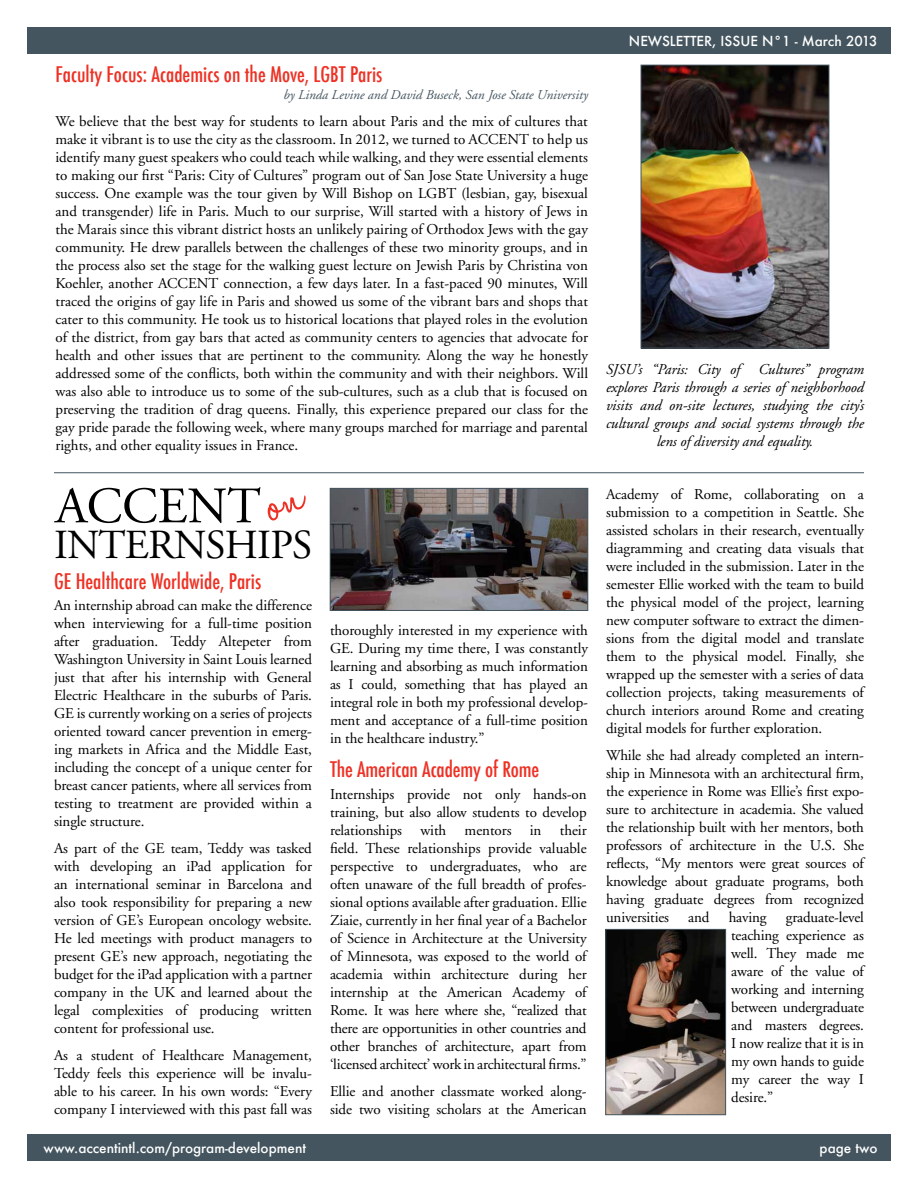
<style>
.page{position:relative;width:918px;height:1188px;background:#fff}
.page>*{position:absolute;margin:0;border:0;box-sizing:border-box;transform-origin:0 0}
.t1{font:51px "Adobe Garamond Pro";color:#000}
.t2{font:41.25px "Adobe Garamond Pro";letter-spacing:-.02em;color:#000}
.t3{font:500 condensed 21px "Futura";color:#ed3124}
.t4{font:15px/18px "Adobe Garamond";letter-spacing:-.005em;color:#000;text-align:justify}
.t5{font:italic 15px/18px "Adobe Garamond";letter-spacing:-.005em;color:#000;text-align:center}
.t6{font:500 13.5px "Futura";color:#fffffe}
.t7{font:italic 13.5px "Adobe Garamond";color:#455560}
</style>
<div class="page">
<div style="left:27px;top:1134px;width:864px;height:27px;background:#445560"></div>
<div style="left:27px;top:27px;width:864px;height:27px;background:#445560"></div>
<hr style="left:54px;top:472px;width:810px;height:1px;background:#445560">
<img style="left:332px;top:490px;width:254px;height:119px">
<div style="left:330px;top:488px;width:258px;height:123px;border:1px solid #445560"></div>
<img style="left:608px;top:931px;width:116px;height:182px">
<div style="left:606px;top:929px;width:120px;height:186px;border:1px solid #445560"></div>
<img style="left:643px;top:67px;width:184px;height:279px">
<div style="left:641px;top:65px;width:188px;height:283px;border:1px solid #445560"></div>
<h3 class="t3" style="left:55px;top:61px;width:329px">Faculty Focus: Academics on the Move, LGBT Paris</h3>
<p class="t7" style="left:284px;top:87px;width:306px">by Linda Levine and David Buseck, San Jose State University</p>
<p class="t4" style="left:55px;top:112px;width:534px">We believe that the best way for students to learn about Paris and the mix of cultures that make it vibrant is to use the city as the classroom. In 2012, we turned to ACCENT to help us identify many guest speakers who could teach while walking, and they were essential elements to making our first “Paris: City of Cultures” program out of San Jose State University a huge success. One example was the tour given by Will Bishop on LGBT (lesbian, gay, bisexual and transgender) life in Paris. Much to our surprise, Will started with a history of Jews in the Marais since this vibrant district hosts an unlikely pairing of Orthodox Jews with the gay community. He drew parallels between the challenges of these two minority groups, and in the process also set the stage for the walking guest lecture on Jewish Paris by Christina von Koehler, another ACCENT connection, a few days later. In a fast-paced 90 minutes, Will traced the origins of gay life in Paris and showed us some of the vibrant bars and shops that cater to this community. He took us to historical locations that played roles in the evolution of the district, from gay bars that acted as community centers to agencies that advocate for health and other issues that are pertinent to the community. Along the way he honestly addressed some of the conflicts, both within the community and with their neighbors. Will was also able to introduce us to some of the sub-cultures, such as a club that is focused on preserving the tradition of drag queens. Finally, this experience prepared our class for the gay pride parade the following week, where many groups marched for marriage and parental rights, and other equality issues in France.</p>
<h1 class="t1" style="left:55px;top:475px;width:207px">ACCENT</h1>
<h2 class="t2" style="left:54px;top:520px;width:260px">INTERNSHIPS</h2>
<h3 class="t3" style="left:54px;top:567px;width:209px">GE Healthcare Worldwide, Paris</h3>
<p class="t4" style="left:54px;top:597px;width:260px">An internship abroad can make the difference when interviewing for a full-time position after graduation. Teddy Altepeter from Washington University in Saint Louis learned just that after his internship with General Electric Healthcare in the suburbs of Paris.<br>GE is currently working on a series of projects oriented toward cancer prevention in emerg&shy;ing markets in Africa and the Middle East, including the concept of a unique center for breast cancer patients, where all services from testing to treatment are provided within a single structure.</p>
<p class="t4" style="left:54px;top:840px;width:260px">As part of the GE team, Teddy was tasked with developing an iPad application for an international seminar in Barcelona and also took responsibility for preparing a new version of GE’s European oncology website.<br>He led meetings with product managers to present GE’s new approach, negotiating the budget for the iPad application with a partner company in the UK and learned about the legal complexities of producing written content for professional use.</p>
<p class="t4" style="left:54px;top:1047px;width:259px">As a student of Healthcare Management, Teddy feels this experience will be invalu&shy;able to his career. In his own words: “Every company I interviewed with this past fall was</p>
<p class="t4" style="left:330px;top:621px;width:260px">thoroughly interested in my experience with GE. During my time there, I was constantly learning and absorbing as much information as I could, something that has played an integral role in both my professional develop&shy;ment and acceptance of a full-time position in the healthcare industry.”</p>
<h3 class="t3" style="left:330px;top:756px;width:211px">The American Academy of Rome</h3>
<p class="t4" style="left:330px;top:785px;width:258px">Internships provide not only hands-on training, but also allow students to develop relationships with mentors in their field. These relationships provide valuable perspective to undergraduates, who are often unaware of the full breadth of profes&shy;sional options available after graduation. Ellie Ziaie, currently in her final year of a Bachelor of Science in Architecture at the University of Minnesota, was exposed to the world of academia within architecture during her internship at the American Academy of Rome. It was here where she, “realized that there are opportunities in other countries and other branches of architecture, apart from ‘licensed architect’ work in architectural firms.”</p>
<p class="t4" style="left:330px;top:1082px;width:258px">Ellie and another classmate worked along&shy;side two visiting scholars at the American</p>
<p class="t6" style="left:629px;top:32px;width:250px">NEWSLETTER, ISSUE N°1 - March 2013</p>
<p class="t5" style="left:606px;top:361px;width:260px">SJSU’s “Paris: City of Cultures” program explores Paris through a series of neighborhood visits and on-site lectures, studying the city’s cultural groups and social systems through the lens of diversity and equality.</p>
<p class="t4" style="left:606px;top:486px;width:259px">Academy of Rome, collaborating on a submission to a competition in Seattle. She assisted scholars in their research, eventually diagramming and creating data visuals that were included in the submission. Later in the semester Ellie worked with the team to build the physical model of the project, learning new computer software to extract the dimen&shy;sions from the digital model and translate them to the physical model. Finally, she wrapped up the semester with a series of data collection projects, taking measurements of church interiors around Rome and creating digital models for further exploration.</p>
<p class="t4" style="left:606px;top:747px;width:259px">While she had already completed an intern&shy;ship in Minnesota with an architectural firm, the experience in Rome was Ellie’s first expo&shy;sure to architecture in academia. She valued the relationship built with her mentors, both professors of architecture in the U.S. She reflects, “My mentors were great sources of knowledge about graduate programs, both having graduate degrees from recognized universities</p>
<p class="t4" style="left:688px;top:909px;width:23px">and</p>
<p class="t4" style="left:729px;top:909px;width:39px">having</p>
<p class="t4" style="left:731px;top:909px;width:134px;text-indent:55px">graduate-level teaching experience as well. They made me aware of the value of working and interning between undergraduate and masters degrees.<br>I now realize that it is in my own hands to guide my career the way I desire.”</p>
<p class="t6" style="left:44px;top:1139px;width:264px">www.accentintl.com/program-development</p>
<p class="t6" style="left:820px;top:1139px;width:59px">page two</p>
</div>
